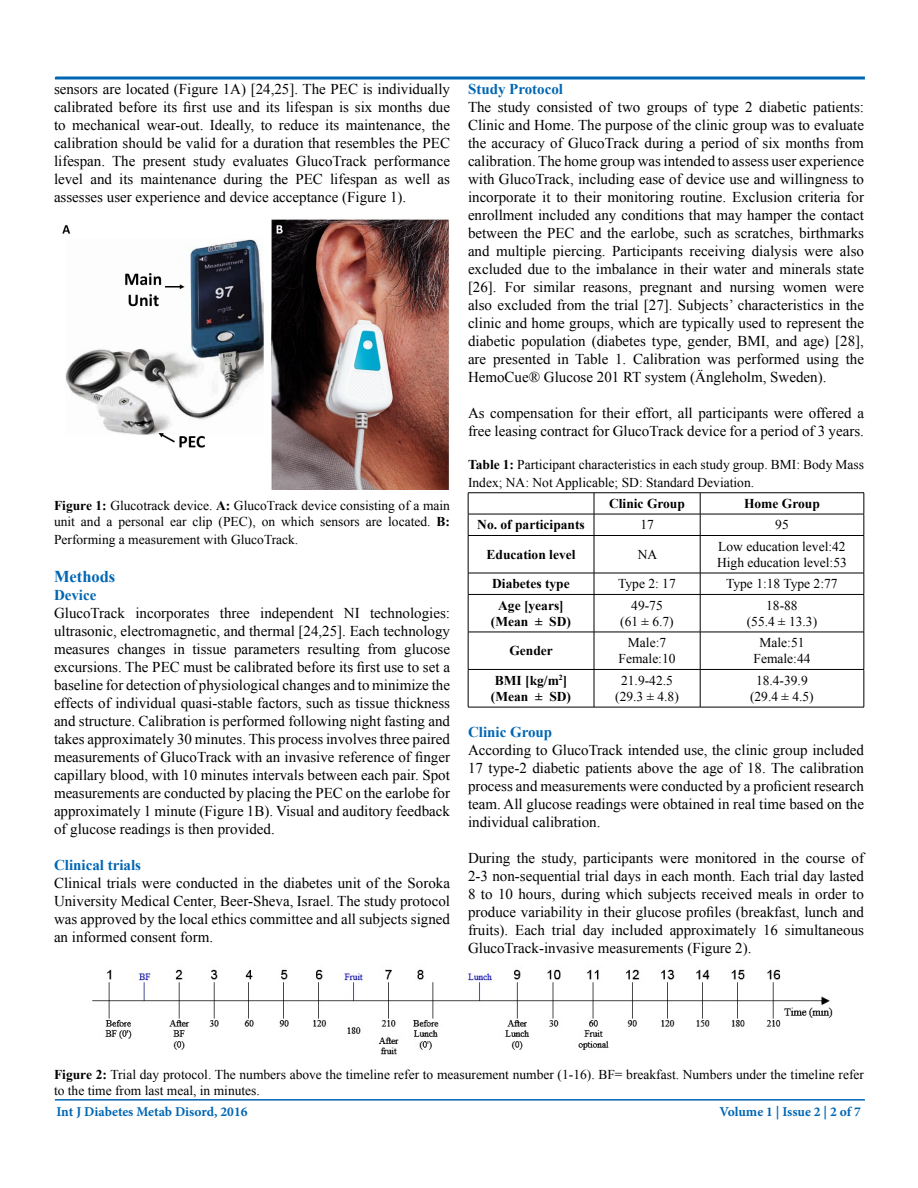
<style>
.page{position:relative;width:918px;height:1188px;background:#fff}
.page>*{position:absolute;margin:0;border:0;box-sizing:border-box;transform-origin:0 0}
.t1{font:700 16.5px "Times New Roman";color:#0066b3}
.t2{font:15px/18px "Times New Roman";color:#000;text-align:justify}
.t3{font:700 15px "Times New Roman";color:#0066b3}
.t4{font:13.5px/16.2px "Times New Roman";color:#000;text-align:center}
.t5{font:700 13.5px/16.2px "Times New Roman";color:#000;text-align:center}
.t6{font:700 13.5px "Minion Pro";color:#0066b3}
.s1{font-weight:700}
</style>
<div class="page">
<hr style="left:55px;top:1099px;width:810px;height:2px;background:#0066b3">
<svg style="left:54px;top:76px;width:811px;height:4px;background:#3f8cc5"></svg>
<hr style="left:468px;top:492px;width:126px;height:1px;background:#000">
<hr style="left:594px;top:492px;width:106px;height:1px;background:#000">
<hr style="left:700px;top:492px;width:164px;height:1px;background:#000">
<hr style="left:468px;top:514px;width:126px;height:1px;background:#000">
<svg style="left:468px;top:493px;width:1px;height:42px"></svg>
<hr style="left:594px;top:514px;width:106px;height:1px;background:#000">
<svg style="left:594px;top:493px;width:1px;height:42px"></svg>
<hr style="left:700px;top:514px;width:164px;height:1px;background:#000">
<svg style="left:700px;top:493px;width:1px;height:42px"></svg>
<svg style="left:864px;top:493px;width:1px;height:42px"></svg>
<hr style="left:468px;top:535px;width:126px;height:1px;background:#000">
<hr style="left:468px;top:536px;width:1px;height:37px;background:#000">
<hr style="left:594px;top:535px;width:106px;height:1px;background:#000">
<hr style="left:594px;top:536px;width:1px;height:37px;background:#000">
<hr style="left:700px;top:535px;width:164px;height:1px;background:#000">
<hr style="left:700px;top:536px;width:1px;height:37px;background:#000">
<hr style="left:864px;top:536px;width:1px;height:37px;background:#000">
<hr style="left:468px;top:573px;width:126px;height:1px;background:#000">
<svg style="left:468px;top:573px;width:1px;height:21px"></svg>
<hr style="left:594px;top:573px;width:106px;height:1px;background:#000">
<svg style="left:594px;top:573px;width:1px;height:21px"></svg>
<hr style="left:700px;top:573px;width:164px;height:1px;background:#000">
<svg style="left:700px;top:573px;width:1px;height:21px"></svg>
<svg style="left:864px;top:573px;width:1px;height:21px"></svg>
<hr style="left:468px;top:594px;width:126px;height:1px;background:#000">
<hr style="left:468px;top:595px;width:1px;height:37px;background:#000">
<hr style="left:594px;top:594px;width:106px;height:1px;background:#000">
<hr style="left:594px;top:595px;width:1px;height:37px;background:#000">
<hr style="left:700px;top:594px;width:164px;height:1px;background:#000">
<hr style="left:700px;top:595px;width:1px;height:37px;background:#000">
<hr style="left:864px;top:595px;width:1px;height:37px;background:#000">
<hr style="left:468px;top:632px;width:126px;height:1px;background:#000">
<hr style="left:468px;top:632px;width:1px;height:37px;background:#000">
<hr style="left:594px;top:632px;width:106px;height:1px;background:#000">
<hr style="left:594px;top:632px;width:1px;height:37px;background:#000">
<hr style="left:700px;top:632px;width:164px;height:1px;background:#000">
<hr style="left:700px;top:632px;width:1px;height:37px;background:#000">
<hr style="left:864px;top:632px;width:1px;height:37px;background:#000">
<hr style="left:468px;top:669px;width:126px;height:1px;background:#000">
<hr style="left:468px;top:670px;width:1px;height:37px;background:#000">
<hr style="left:594px;top:669px;width:106px;height:1px;background:#000">
<hr style="left:594px;top:670px;width:1px;height:37px;background:#000">
<hr style="left:700px;top:669px;width:164px;height:1px;background:#000">
<hr style="left:700px;top:670px;width:1px;height:37px;background:#000">
<hr style="left:864px;top:670px;width:1px;height:37px;background:#000">
<hr style="left:468px;top:707px;width:126px;height:1px;background:#000">
<hr style="left:594px;top:707px;width:106px;height:1px;background:#000">
<hr style="left:700px;top:707px;width:164px;height:1px;background:#000">
<img style="left:62px;top:219px;width:388px;height:271px">
<img style="left:92px;top:969px;width:741px;height:86px">
<p class="t2" style="left:54px;top:80px;width:398px">sensors are located (Figure 1A) [24,25]. The PEC is individually calibrated before its first use and its lifespan is six months due to mechanical wear-out. Ideally, to reduce its maintenance, the calibration should be valid for a duration that resembles the PEC lifespan. The present study evaluates GlucoTrack performance level and its maintenance during the PEC lifespan as well as assesses user experience and device acceptance (Figure 1).</p>
<p class="t4" style="left:54px;top:497px;width:398px;text-align:left"><span class="s1">Figure 1:</span> Glucotrack device. <span class="s1">A:</span> GlucoTrack device consisting of a main unit and a personal ear clip (PEC), on which sensors are located. <span class="s1">B:</span></p>
<p class="t4" style="left:54px;top:532px;width:246px">Performing a measurement with GlucoTrack.</p>
<p class="t1" style="left:54px;top:565px;width:63px">Methods</p>
<p class="t3" style="left:54px;top:585px;width:44px">Device</p>
<p class="t2" style="left:54px;top:604px;width:398px">GlucoTrack incorporates three independent NI technologies: ultrasonic, electromagnetic, and thermal [24,25]. Each technology measures changes in tissue parameters resulting from glucose excursions. The PEC must be calibrated before its first use to set a baseline for detection of physiological changes and to minimize the effects of individual quasi-stable factors, such as tissue thickness and structure. Calibration is performed following night fasting and takes approximately 30 minutes. This process involves three paired measurements of GlucoTrack with an invasive reference of finger capillary blood, with 10 minutes intervals between each pair. Spot measurements are conducted by placing the PEC on the earlobe for approximately 1 minute (Figure 1B). Visual and auditory feedback of glucose readings is then provided.</p>
<p class="t3" style="left:54px;top:855px;width:89px">Clinical trials</p>
<p class="t2" style="left:54px;top:874px;width:398px">Clinical trials were conducted in the diabetes unit of the Soroka University Medical Center, Beer-Sheva, Israel. The study protocol was approved by the local ethics committee and all subjects signed an informed consent form.</p>
<p class="t3" style="left:468px;top:79px;width:97px">Study Protocol</p>
<p class="t2" style="left:468px;top:98px;width:398px">The study consisted of two groups of type 2 diabetic patients:<br>Clinic and Home. The purpose of the clinic group was to evaluate the accuracy of GlucoTrack during a period of six months from calibration. The home group was intended to assess user experience with GlucoTrack, including ease of device use and willingness to incorporate it to their monitoring routine. Exclusion criteria for enrollment included any conditions that may hamper the contact between the PEC and the earlobe, such as scratches, birthmarks and multiple piercing. Participants receiving dialysis were also excluded due to the imbalance in their water and minerals state [26]. For similar reasons, pregnant and nursing women were also excluded from the trial [27]. Subjects’ characteristics in the clinic and home groups, which are typically used to represent the diabetic population (diabetes type, gender, BMI, and age) [28], are presented in Table 1. Calibration was performed using the HemoCue® Glucose 201 RT system (Ängleholm, Sweden).</p>
<p class="t2" style="left:468px;top:404px;width:398px">As compensation for their effort, all participants were offered a free leasing contract for GlucoTrack device for a period of 3 years.</p>
<p class="t4" style="left:468px;top:455px;width:397px;line-height:18px;text-align:left"><span class="s1">Table 1:</span> Participant characteristics in each study group. BMI: Body Mass<br>Index; NA: Not Applicable; SD: Standard Deviation.</p>
<p class="t5" style="left:609px;top:495px;width:77px">Clinic Group</p>
<p class="t5" style="left:744px;top:495px;width:77px">Home Group</p>
<p class="t5" style="left:477px;top:516px;width:109px">No. of participants</p>
<p class="t4" style="left:640px;top:517px;width:15px">17</p>
<p class="t4" style="left:775px;top:517px;width:15px">95</p>
<p class="t5" style="left:487px;top:546px;width:90px">Education level</p>
<p class="t4" style="left:638px;top:546px;width:21px">NA</p>
<p class="t4" style="left:717px;top:538px;width:131px;text-align:left">Low education level:42<br>High education level:53</p>
<p class="t5" style="left:492px;top:575px;width:79px">Diabetes type</p>
<p class="t4" style="left:618px;top:576px;width:59px">Type 2: 17</p>
<p class="t4" style="left:726px;top:576px;width:113px">Type 1:18 Type 2:77</p>
<p class="t5" style="left:491px;top:597px;width:82px">Age [years] (Mean ± SD)</p>
<p class="t4" style="left:620px;top:597px;width:55px">49-75<br>(61 ± 6.7)</p>
<p class="t4" style="left:747px;top:597px;width:72px">18-88<br>(55.4 ± 13.3)</p>
<p class="t5" style="left:509px;top:642px;width:45px">Gender</p>
<p class="t4" style="left:619px;top:634px;width:58px">Male:7<br>Female:10</p>
<p class="t4" style="left:754px;top:634px;width:58px">Male:51<br>Female:44</p>
<p class="t5" style="left:491px;top:672px;width:82px;text-align:left">BMI [kg/m<sup>2</sup>] (Mean ± SD)</p>
<p class="t4" style="left:615px;top:672px;width:65px">21.9-42.5 (29.3 ± 4.8)</p>
<p class="t4" style="left:750px;top:672px;width:65px">18.4-39.9 (29.4 ± 4.5)</p>
<p class="t3" style="left:468px;top:722px;width:86px">Clinic Group</p>
<p class="t2" style="left:468px;top:741px;width:398px">According to GlucoTrack intended use, the clinic group included 17 type-2 diabetic patients above the age of 18. The calibration process and measurements were conducted by a proficient research team. All glucose readings were obtained in real time based on the individual calibration.</p>
<p class="t2" style="left:468px;top:849px;width:398px">During the study, participants were monitored in the course of 2-3 non-sequential trial days in each month. Each trial day lasted 8 to 10 hours, during which subjects received meals in order to produce variability in their glucose profiles (breakfast, lunch and fruits). Each trial day included approximately 16 simultaneous GlucoTrack-invasive measurements (Figure 2).</p>
<p class="t4" style="left:54px;top:1066px;width:812px;text-align:left"><span class="s1">Figure 2:</span> Trial day protocol. The numbers above the timeline refer to measurement number (1-16). BF= breakfast. Numbers under the timeline refer to the time from last meal, in minutes.</p>
<p class="t6" style="left:56px;top:1102px;width:193px">Int J Diabetes Metab Disord, 2016</p>
<p class="t6" style="left:719px;top:1102px;width:143px">Volume 1 | Issue 2 | 2 of 7</p>
</div>
